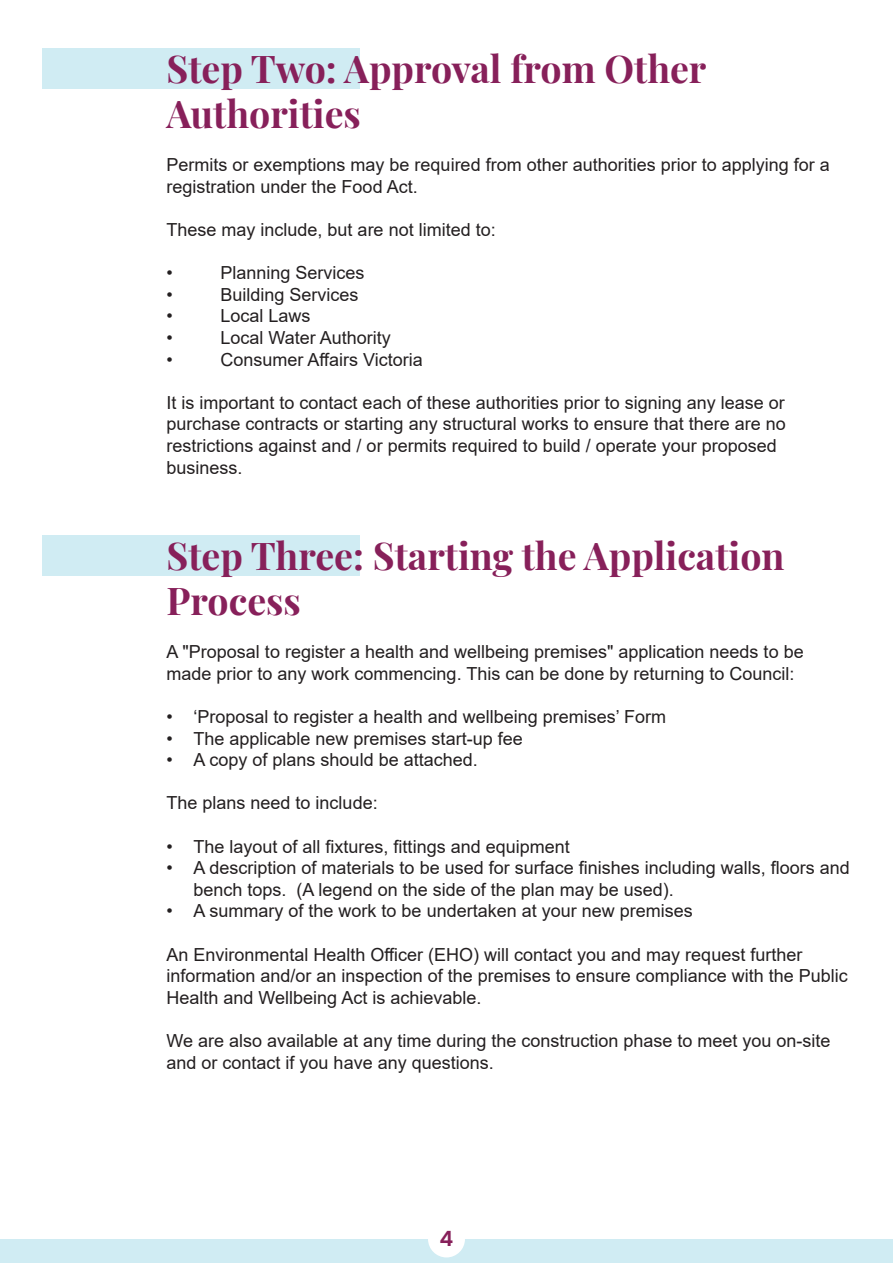
<style>
.page{position:relative;width:893px;height:1263px;background:#fff}
.page>*{position:absolute;margin:0;border:0;box-sizing:border-box;transform-origin:0 0}
.t1{font:700 37.5px/45px "Playfair Display";color:#87205a}
.t2{font:600 21px "Poppins";color:#87205a}
.t3{font:18px/21.6px "Arial";color:#231f20}
</style>
<div class="page">
<div style="left:0;top:1239px;width:893px;height:24px;background:#d0ecf3"></div>
<div style="left:428px;top:1220px;width:37px;height:37px;background:#fff;border-radius:50%"></div>
<div style="left:43px;top:48px;width:317px;height:41px;background:#d0ecf3"></div>
<div style="left:43px;top:535px;width:317px;height:41px;background:#d0ecf3"></div>
<p class="t1" style="left:167px;top:43px;width:541px">Step Two: Approval from Other<br>Authorities</p>
<p class="t3" style="left:167px;top:154px;width:665px">Permits or exemptions may be required from other authorities prior to applying for a registration under the Food Act.</p>
<p class="t3" style="left:167px;top:219px;width:331px">These may include, but are not limited to:</p>
<p class="t3" style="left:167px;top:262px;width:8px">•</p>
<p class="t3" style="left:221px;top:262px;width:146px">Planning Services</p>
<p class="t3" style="left:167px;top:284px;width:8px">•</p>
<p class="t3" style="left:221px;top:284px;width:140px">Building Services</p>
<p class="t3" style="left:167px;top:305px;width:8px">•</p>
<p class="t3" style="left:221px;top:305px;width:92px">Local Laws</p>
<p class="t3" style="left:167px;top:327px;width:8px">•</p>
<p class="t3" style="left:221px;top:327px;width:172px">Local Water Authority</p>
<p class="t3" style="left:167px;top:348px;width:8px">•</p>
<p class="t3" style="left:221px;top:348px;width:204px">Consumer Affairs Victoria</p>
<p class="t3" style="left:167px;top:392px;width:621px">It is important to contact each of these authorities prior to signing any lease or purchase contracts or starting any structural works to ensure that there are no restrictions against and / or permits required to build / operate your proposed business.</p>
<p class="t1" style="left:167px;top:530px;width:619px">Step Three: Starting the Application<br>Process</p>
<p class="t3" style="left:167px;top:641px;width:639px">A "Proposal to register a health and wellbeing premises" application needs to be made prior to any work commencing. This can be done by returning to Council:</p>
<p class="t3" style="left:167px;top:706px;width:501px">• ‘Proposal to register a health and wellbeing premises’ Form</p>
<p class="t3" style="left:167px;top:727px;width:358px">• The applicable new premises start-up fee</p>
<p class="t3" style="left:167px;top:749px;width:313px">• A copy of plans should be attached.</p>
<p class="t3" style="left:167px;top:792px;width:213px">The plans need to include:</p>
<p class="t3" style="left:167px;top:835px;width:405px">• The layout of all fixtures, fittings and equipment</p>
<p class="t3" style="left:194px;top:857px;width:658px;text-indent:-27px">• A description of materials to be used for surface finishes including walls, floors and bench tops. (A legend on the side of the plan may be used).</p>
<p class="t3" style="left:167px;top:900px;width:528px">• A summary of the work to be undertaken at your new premises</p>
<p class="t3" style="left:167px;top:943px;width:683px">An Environmental Health Officer (EHO) will contact you and may request further information and/or an inspection of the premises to ensure compliance with the Public<br>Health and Wellbeing Act is achievable.</p>
<p class="t3" style="left:167px;top:1030px;width:665px">We are also available at any time during the construction phase to meet you on-site and or contact if you have any questions.</p>
<p class="t2" style="left:440px;top:1227px;width:15px">4</p>
</div>
